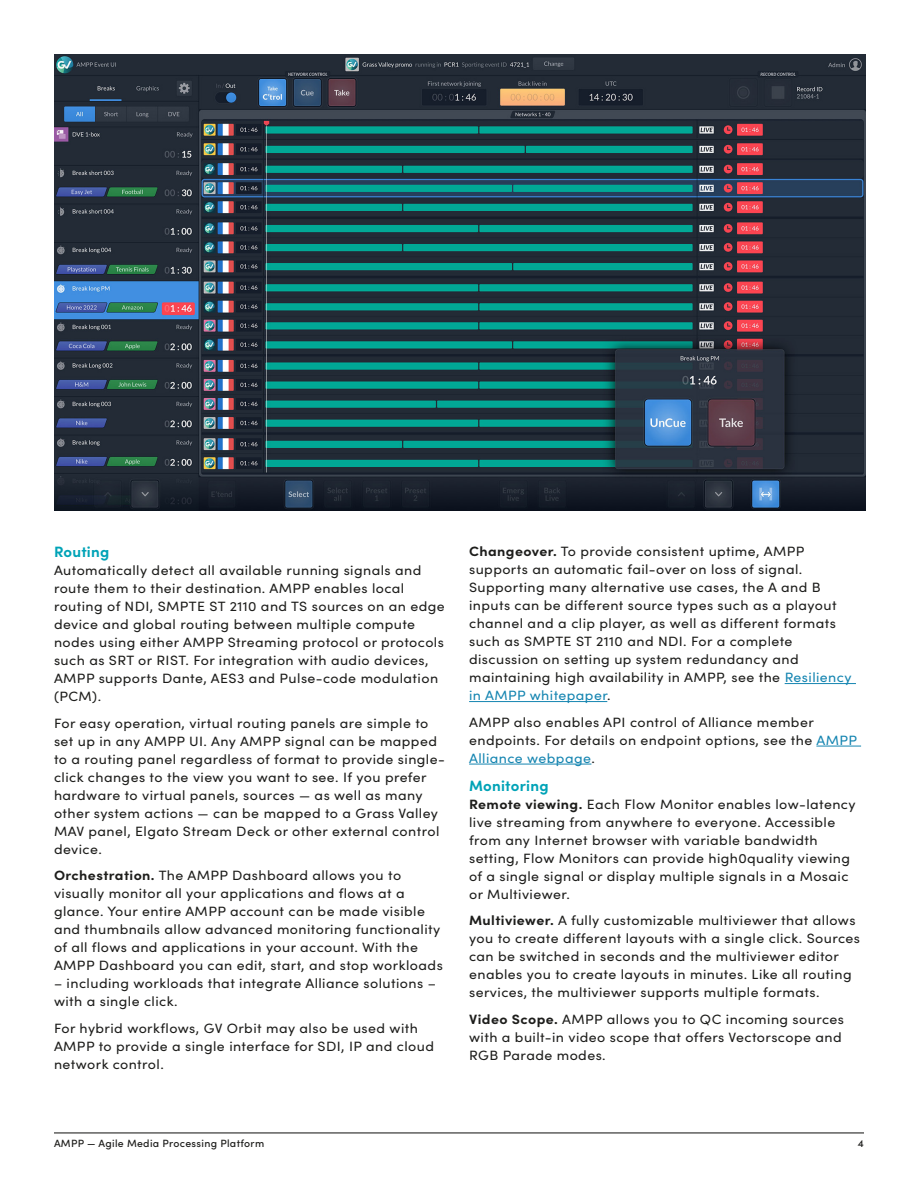
<style>
.page{position:relative;width:918px;height:1188px;background:#fff}
.page>*{position:absolute;margin:0;border:0;box-sizing:border-box;transform-origin:0 0}
.t1{font:700 15px "Sofia Pro";letter-spacing:.015em;color:#00a3b7}
.t2{font:13.5px/18px "Sofia Pro";letter-spacing:.03em;color:#1d1d1b;scale:1.05 1}
.t3{font:500 10.5px "Sofia Pro";letter-spacing:.03em;color:#1d1d1b}
.s1{font-weight:700}
.s2{color:#1585b1}
</style>
<div class="page">
<hr style="left:54px;top:1132px;width:810px;height:1px;background:#1d1d1b">
<hr style="left:785px;top:683px;width:71px;height:1px;background:#1585b1">
<hr style="left:469px;top:701px;width:138px;height:1px;background:#1585b1">
<hr style="left:816px;top:746px;width:45px;height:1px;background:#1585b1">
<hr style="left:469px;top:764px;width:122px;height:1px;background:#1585b1">
<img style="left:54px;top:54px;width:812px;height:457px">
<p class="t1" style="left:54px;top:540px;width:57px">Routing</p>
<p class="t2" style="left:54px;top:561px;width:374px">Automatically detect all available running signals and route them to their destination. AMPP enables local routing of NDI, SMPTE ST 2110 and TS sources on an edge device and global routing between multiple compute nodes using either AMPP Streaming protocol or protocols such as SRT or RIST. For integration with audio devices, AMPP supports Dante, AES3 and Pulse-code modulation (PCM).</p>
<p class="t2" style="left:54px;top:713px;width:374px">For easy operation, virtual routing panels are simple to set up in any AMPP UI. Any AMPP signal can be mapped to a routing panel regardless of format to provide single&shy;click changes to the view you want to see. If you prefer hardware to virtual panels, sources — as well as many other system actions — can be mapped to a Grass Valley MAV panel, Elgato Stream Deck or other external control device.</p>
<p class="t2" style="left:54px;top:866px;width:372px"><span class="s1">Orchestration.</span> The AMPP Dashboard allows you to visually monitor all your applications and flows at a glance. Your entire AMPP account can be made visible and thumbnails allow advanced monitoring functionality of all flows and applications in your account. With the AMPP Dashboard you can edit, start, and stop workloads</p>
<p class="t2" style="left:54px;top:974px;width:365px">– including workloads that integrate Alliance solutions – with a single click.</p>
<p class="t2" style="left:54px;top:1018px;width:363px">For hybrid workflows, GV Orbit may also be used with<br>AMPP to provide a single interface for SDI, IP and cloud network control.</p>
<p class="t2" style="left:469px;top:542px;width:366px"><span class="s1">Changeover.</span> To provide consistent uptime, AMPP supports an automatic fail-over on loss of signal.<br>Supporting many alternative use cases, the A and B inputs can be different source types such as a playout channel and a clip player, as well as different formats such as SMPTE ST 2110 and NDI. For a complete discussion on setting up system redundancy and maintaining high availability in AMPP, see the <span class="s2">Resiliency in AMPP whitepaper</span>.</p>
<p class="t2" style="left:469px;top:712px;width:371px">AMPP also enables API control of Alliance member endpoints. For details on endpoint options, see the <span class="s2">AMPP<br>Alliance webpage</span>.</p>
<p class="t1" style="left:469px;top:774px;width:81px">Monitoring</p>
<p class="t2" style="left:469px;top:794px;width:370px"><span class="s1">Remote viewing.</span> Each Flow Monitor enables low-latency live streaming from anywhere to everyone. Accessible from any Internet browser with variable bandwidth setting, Flow Monitors can provide high0quality viewing of a single signal or display multiple signals in a Mosaic or Multiviewer.</p>
<p class="t2" style="left:469px;top:911px;width:374px"><span class="s1">Multiviewer.</span> A fully customizable multiviewer that allows you to create different layouts with a single click. Sources can be switched in seconds and the multiviewer editor enables you to create layouts in minutes. Like all routing services, the multiviewer supports multiple formats.</p>
<p class="t2" style="left:469px;top:1009px;width:359px"><span class="s1">Video Scope.</span> AMPP allows you to QC incoming sources with a built-in video scope that offers Vectorscope and<br>RGB Parade modes.</p>
<p class="t3" style="left:54px;top:1136px;width:212px">AMPP — Agile Media Processing Platform</p>
<p class="t3" style="left:858px;top:1136px;width:8px">4</p>
</div>
